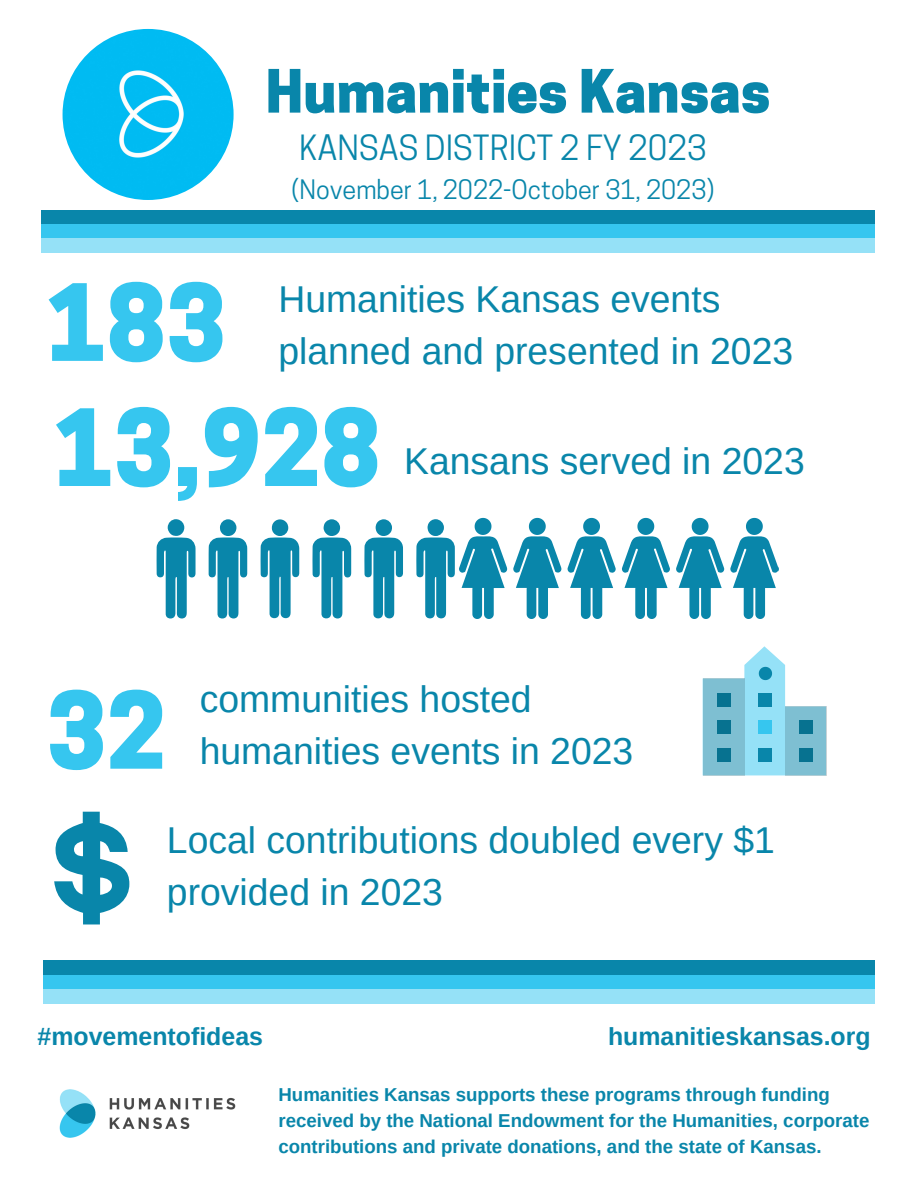
<style>
.page{position:relative;width:918px;height:1188px;background:#fff}
.page>*{position:absolute;margin:0;border:0;box-sizing:border-box;transform-origin:0 0}
.t1{font:800 99.6px "Cooper Hewitt";color:#36c6ef}
.t2{font:800 55.95px "Cooper Hewitt";color:#0986aa}
.t3{font:37.35px/51.8px "Arimo";color:#0986aa}
.t4{font:32.7px "Cooper Hewitt";color:#0986aa}
.t5{font:25.2px "Cooper Hewitt";color:#0986aa}
.t6{font:700 24.9px "Arimo";color:#0986aa}
.t7{font:700 18.75px/25.8px "Arimo";color:#0986aa}
</style>
<div class="page">
<img style="left:59px;top:1089px;width:177px;height:49px">
<div style="left:41px;top:210px;width:834px;height:14px;background:#0986aa"></div>
<div style="left:41px;top:224px;width:834px;height:15px;background:#36c6ef"></div>
<div style="left:41px;top:239px;width:834px;height:14px;background:#95e1f7"></div>
<svg style="left:157px;top:517px;width:622px;height:102px"></svg>
<div style="left:43px;top:961px;width:832px;height:14px;background:#0986aa"></div>
<div style="left:43px;top:975px;width:832px;height:15px;background:#36c6ef"></div>
<div style="left:43px;top:990px;width:832px;height:14px;background:#95e1f7"></div>
<svg style="left:744px;top:647px;width:42px;height:128px;background:#8bd8ee"></svg>
<svg style="left:703px;top:678px;width:41px;height:97px;background:#6cb3c8"></svg>
<svg style="left:785px;top:706px;width:41px;height:69px;background:#6eb4c8"></svg>
<svg style="left:54px;top:812px;width:75px;height:112px"></svg>
<img style="left:63px;top:29px;width:171px;height:171px;border-radius:50%">
<h1 class="t2" style="left:266px;top:71px;width:506px">Humanities Kansas</h1>
<h4 class="t4" style="left:299px;top:135px;width:409px">KANSAS DISTRICT 2 FY 2023</h4>
<h4 class="t5" style="left:291px;top:180px;width:425px">(November 1, 2022-October 31, 2023)</h4>
<h3 class="t1" style="left:47px;top:286px;width:181px">183</h3>
<h1 class="t3" style="left:278px;top:273px;width:516px">Humanities Kansas events planned and presented in 2023</h1>
<p class="t1" style="left:54px;top:411px;width:328px">13,928</p>
<h3 class="t3" style="left:404px;top:435px;width:402px">Kansans served in 2023</h3>
<h4 class="t1" style="left:47px;top:694px;width:121px">32</h4>
<p class="t3" style="left:200px;top:674px;width:435px">communities hosted humanities events in 2023</p>
<p class="t3" style="left:167px;top:815px;width:610px">Local contributions doubled every $1 provided in 2023</p>
<h3 class="t6" style="left:38px;top:1022px;width:227px">#movementofideas</h3>
<p class="t6" style="left:608px;top:1022px;width:264px">humanitieskansas.org</p>
<h3 class="t7" style="left:278px;top:1082px;width:592px">Humanities Kansas supports these programs through funding received by the National Endowment for the Humanities, corporate contributions and private donations, and the state of Kansas.</h3>
</div>
